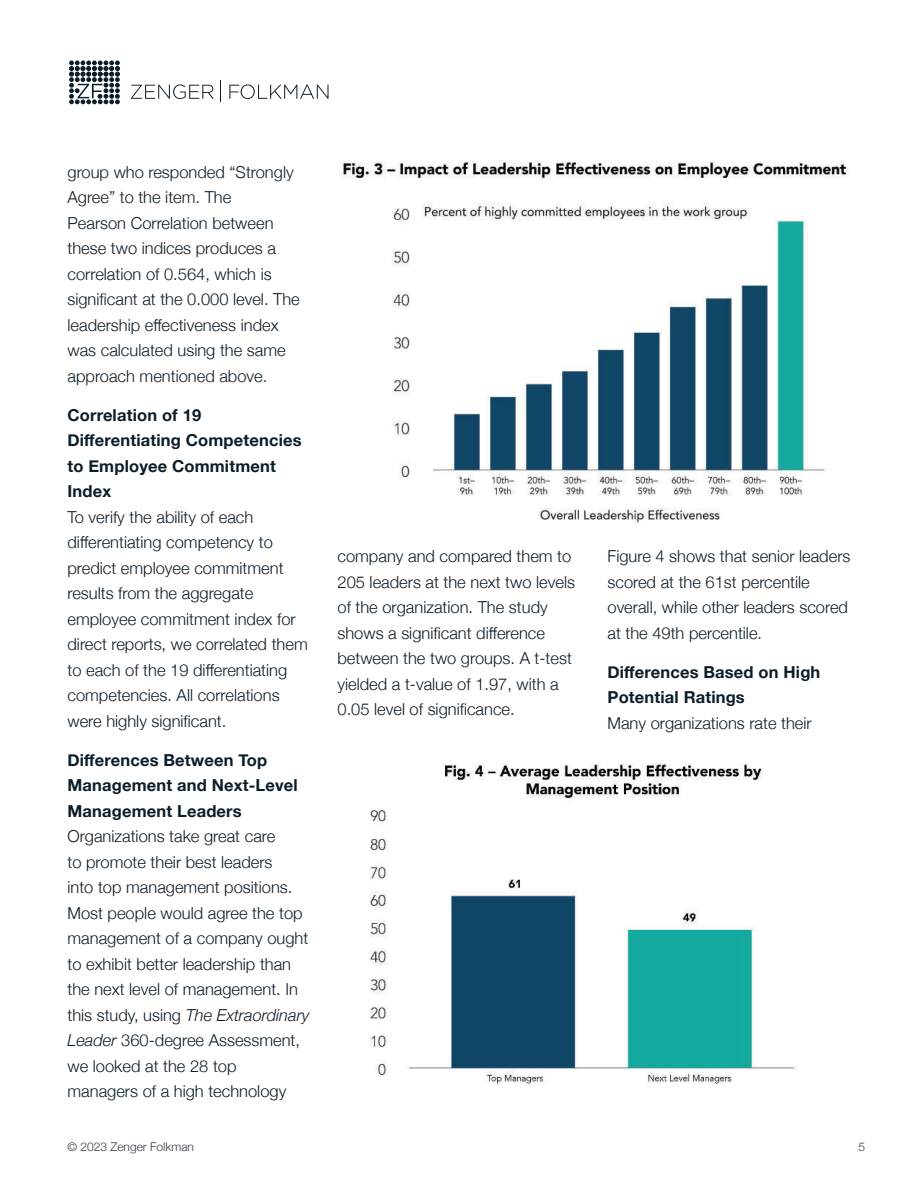
<style>
.page{position:relative;width:918px;height:1188px;background:#fff}
.page>*{position:absolute;margin:0;border:0;box-sizing:border-box;transform-origin:0 0}
.t1{font:300 16.5px/25.5px "Helvetica Neue";color:#0c1d2a}
.t2{font:700 16.5px/25.5px "Helvetica Neue";letter-spacing:.01em;color:#0c1d2a}
.t3{font:300 12px "Helvetica Neue";color:#333b46}
.s1{font-style:italic}
</style>
<div class="page">
<svg style="left:69px;top:60px;width:51px;height:44px"></svg>
<svg style="left:131px;top:84px;width:83px;height:15px"></svg>
<svg style="left:229px;top:84px;width:99px;height:15px"></svg>
<svg style="left:220px;top:81px;width:1px;height:21px"></svg>
<img style="left:342px;top:162px;width:506px;height:361px">
<img style="left:370px;top:764px;width:427px;height:320px">
<p class="t1" style="left:68px;top:161px;width:234px">group who responded “Strongly<br>Agree” to the item. The<br>Pearson Correlation between these two indices produces a correlation of 0.564, which is significant at the 0.000 level. The leadership effectiveness index was calculated using the same approach mentioned above.</p>
<p class="t2" style="left:68px;top:404px;width:236px">Correlation of 19<br>Differentiating Competencies to Employee Commitment<br>Index</p>
<p class="t1" style="left:68px;top:506px;width:242px">To verify the ability of each differentiating competency to predict employee commitment results from the aggregate employee commitment index for direct reports, we correlated them to each of the 19 differentiating competencies. All correlations were highly significant.</p>
<p class="t2" style="left:68px;top:748px;width:232px">Differences Between Top<br>Management and Next-Level<br>Management Leaders</p>
<p class="t1" style="left:68px;top:822px;width:244px">Organizations take great care<br>to promote their best leaders<br>into top management positions.<br>Most people would agree the top management of a company ought to exhibit better leadership than the next level of management. In this study, using <span class="s1">The Extraordinary<br>Leader</span> 360-degree Assessment, we looked at the 28 top managers of a high technology</p>
<p class="t1" style="left:338px;top:545px;width:239px">company and compared them to<br>205 leaders at the next two levels of the organization. The study shows a significant difference between the two groups. A t-test yielded a t-value of 1.97, with a<br>0.05 level of significance.</p>
<p class="t1" style="left:608px;top:545px;width:244px">Figure 4 shows that senior leaders scored at the 61st percentile overall, while other leaders scored at the 49th percentile.</p>
<p class="t2" style="left:608px;top:660px;width:214px">Differences Based on High<br>Potential Ratings</p>
<p class="t1" style="left:608px;top:712px;width:206px">Many organizations rate their</p>
<p class="t3" style="left:68px;top:1143px;width:128px">© 2023 Zenger Folkman</p>
<p class="t3" style="left:858px;top:1143px;width:8px">5</p>
</div>
